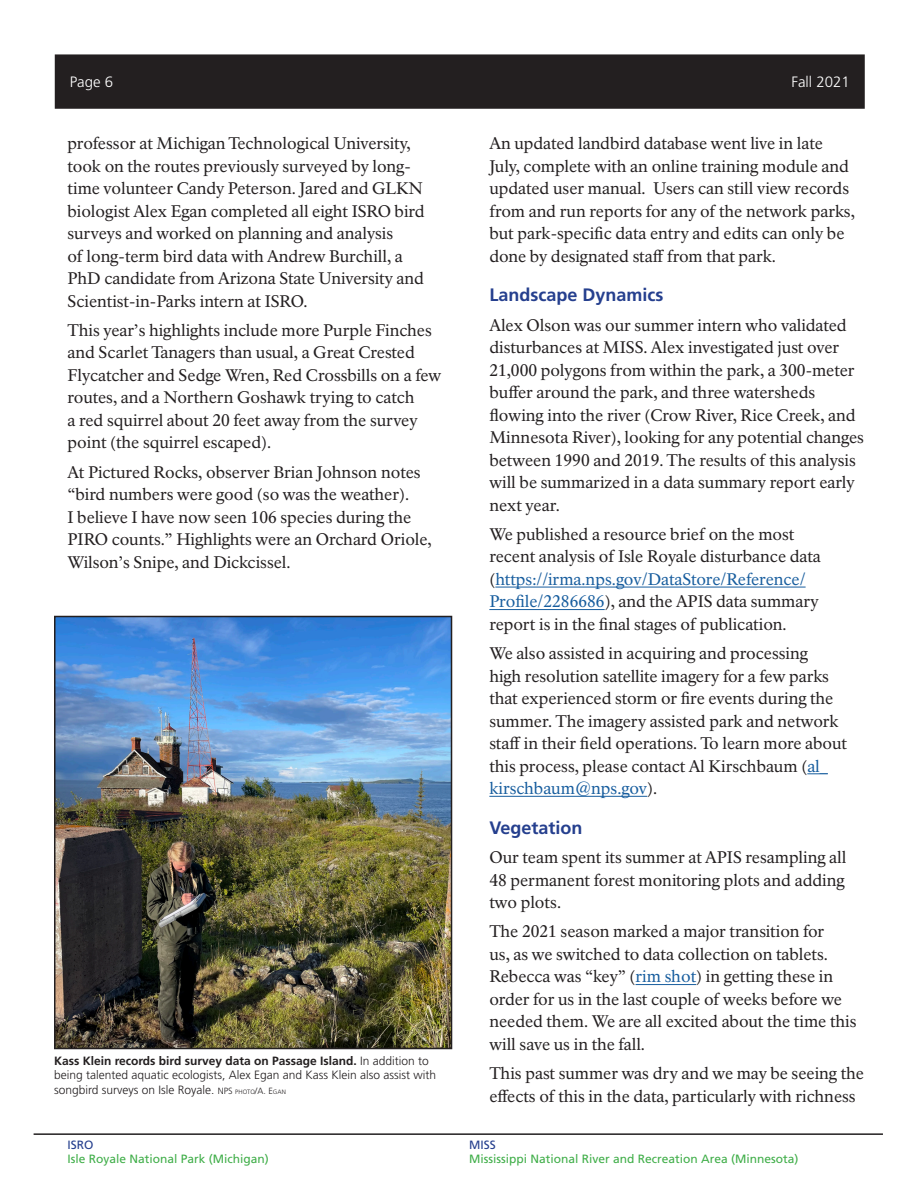
<style>
.page{position:relative;width:918px;height:1188px;background:#fff}
.page>*{position:absolute;margin:0;border:0;box-sizing:border-box;transform-origin:0 0}
.Article_Header1{font:700 18px "Frutiger LT Std";color:#253f8e}
.Newsletter_Body_Text{font:16.5px/22.5px "NPS Rawlinson OT";color:#231f20}
.t1{font:300 15px "Frutiger LT Std";color:#fff}
.Caption_Text{font:300 12px/14.4px "Frutiger LT Std";color:#231f20}
.t2{font:12px "Frutiger LT Std";color:#40ae49}
.t3{font:12px "Frutiger LT Std";color:#253f8e}
.s1{font-weight:700}
.s2{font-size:9px}
.s3{font-size:6.3px}
.s4{color:#175d9e}
</style>
<div class="page">
<hr style="left:34px;top:1133px;width:849px;height:2px;background:#231f20">
<div style="left:56px;top:55px;width:808px;height:53px;background:#231f20"></div>
<div style="left:55px;top:54px;width:810px;height:55px;border:2px solid #231f20"></div>
<hr style="left:495px;top:587px;width:311px;height:1px;background:#175d9e">
<hr style="left:489px;top:609px;width:116px;height:1px;background:#175d9e">
<svg style="left:807px;top:773px;width:21px;height:1px"></svg>
<hr style="left:489px;top:796px;width:158px;height:1px;background:#175d9e">
<hr style="left:636px;top:984px;width:60px;height:1px;background:#175d9e">
<img style="left:57px;top:619px;width:392px;height:427px">
<div style="left:54px;top:616px;width:398px;height:433px;border:2px solid #231f20"></div>
<p class="t1" style="left:70px;top:74px;width:45px">Page 6</p>
<p class="t1" style="left:791px;top:74px;width:60px">Fall 2021</p>
<p class="Newsletter_Body_Text" style="left:68px;top:132px;width:359px">professor at Michigan Technological University, took on the routes previously surveyed by long&shy;time volunteer Candy Peterson. Jared and GLKN biologist Alex Egan completed all eight ISRO bird surveys and worked on planning and analysis<br>of long-term bird data with Andrew Burchill, a PhD candidate from Arizona State University and Scientist-in-Parks intern at ISRO.</p>
<p class="Newsletter_Body_Text" style="left:68px;top:319px;width:376px">This year’s highlights include more Purple Finches and Scarlet Tanagers than usual, a Great Crested Flycatcher and Sedge Wren, Red Crossbills on a few routes, and a Northern Goshawk trying to catch<br>a red squirrel about 20 feet away from the survey point (the squirrel escaped).</p>
<p class="Newsletter_Body_Text" style="left:68px;top:461px;width:366px">At Pictured Rocks, observer Brian Johnson notes “bird numbers were good (so was the weather).<br>I believe I have now seen 106 species during the PIRO counts.” Highlights were an Orchard Oriole, Wilson’s Snipe, and Dickcissel.</p>
<p class="Caption_Text" style="left:54px;top:1054px;width:384px"><span class="s1">Kass Klein records bird survey data on Passage Island.</span> In addition to being talented aquatic ecologists, Alex Egan and Kass Klein also assist with songbird surveys on Isle Royale. <span class="s2">NPS</span> <span class="s3">PHOTO</span><span class="s2">/A. E</span> <span class="s3">GAN</span></p>
<p class="t3" style="left:68px;top:1138px;width:28px">ISRO</p>
<p class="t2" style="left:68px;top:1152px;width:203px">Isle Royale National Park (Michigan)</p>
<p class="Newsletter_Body_Text" style="left:489px;top:132px;width:367px">An updated landbird database went live in late July, complete with an online training module and updated user manual. Users can still view records from and run reports for any of the network parks, but park-specific data entry and edits can only be done by designated staff from that park.</p>
<h1 class="Article_Header1" style="left:489px;top:285px;width:176px">Landscape Dynamics</h1>
<p class="Newsletter_Body_Text" style="left:489px;top:314px;width:376px">Alex Olson was our summer intern who validated disturbances at MISS. Alex investigated just over 21,000 polygons from within the park, a 300-meter buffer around the park, and three watersheds flowing into the river (Crow River, Rice Creek, and Minnesota River), looking for any potential changes between 1990 and 2019. The results of this analysis will be summarized in a data summary report early next year.</p>
<p class="Newsletter_Body_Text" style="left:489px;top:523px;width:333px">We published a resource brief on the most recent analysis of Isle Royale disturbance data (<span class="s4">https://irma.nps.gov/DataStore/Reference/ Profile/2286686</span>), and the APIS data summary report is in the final stages of publication.</p>
<p class="Newsletter_Body_Text" style="left:489px;top:642px;width:359px">We also assisted in acquiring and processing<br>high resolution satellite imagery for a few parks that experienced storm or fire events during the summer. The imagery assisted park and network staff in their field operations. To learn more about this process, please contact Al Kirschbaum (<span class="s4">al_ kirschbaum@nps.gov</span>).</p>
<h1 class="Article_Header1" style="left:489px;top:817px;width:95px">Vegetation</h1>
<p class="Newsletter_Body_Text" style="left:489px;top:846px;width:358px;text-align:justify">Our team spent its summer at APIS resampling all 48 permanent forest monitoring plots and adding two plots.</p>
<p class="Newsletter_Body_Text" style="left:489px;top:921px;width:369px">The 2021 season marked a major transition for<br>us, as we switched to data collection on tablets.<br>Rebecca was “key” (<span class="s4">rim shot</span>) in getting these in order for us in the last couple of weeks before we needed them. We are all excited about the time this will save us in the fall.</p>
<p class="Newsletter_Body_Text" style="left:489px;top:1062px;width:376px">This past summer was dry and we may be seeing the effects of this in the data, particularly with richness</p>
<p class="t3" style="left:469px;top:1138px;width:28px">MISS</p>
<p class="t2" style="left:469px;top:1152px;width:331px">Mississippi National River and Recreation Area (Minnesota)</p>
</div>
